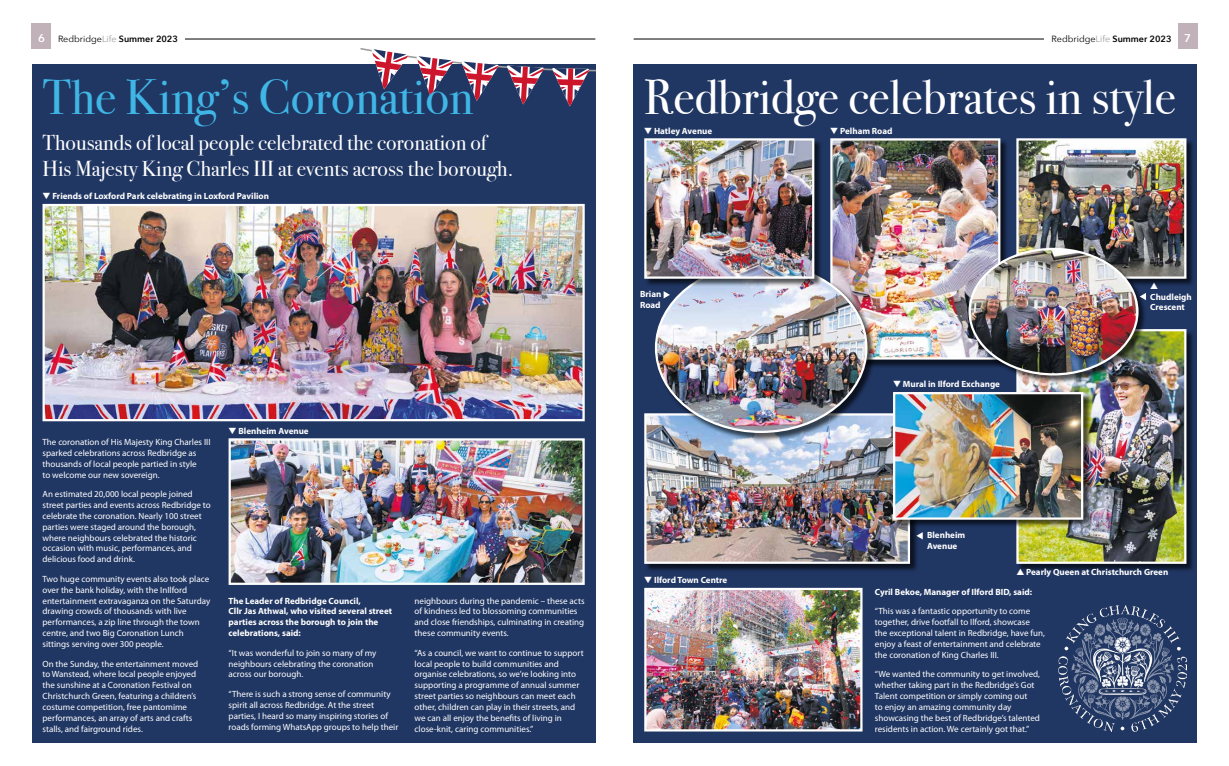
<style>
.page{position:relative;width:1229px;height:766px;background:#fff}
.page>*{position:absolute;margin:0;border:0;box-sizing:border-box;transform-origin:0 0}
.t1{font:49.5px "Bodoni Svty Two ITCTT";color:#fff}
.t2{font:49.5px "Bodoni Svty Two ITCTT";color:#3fb6e5}
.t3{font:21.75px/26.1px "Bodoni Svty Two ITCTT";color:#fff}
.t4{font:9px/10.8px "Myriad Pro";color:#fff}
.t5{font:700 9px/10.8px "Myriad Pro";color:#fff}
.t6{font:600 9px "Avenir Next";color:#000}
.s1{font-size:11.25px;color:#fff}
.s2{font-weight:400}
.s3{font-weight:400;color:#9d9d9c}
</style>
<div class="page">
<div style="left:32px;top:23px;width:19px;height:26px;background:#c1b1b8"></div>
<div style="left:1178px;top:23px;width:19px;height:26px;background:#c1b1b8"></div>
<hr style="left:185px;top:39px;width:410px;height:1px;background:#000">
<hr style="left:634px;top:39px;width:410px;height:1px;background:#000">
<div style="left:32px;top:64px;width:563px;height:678px;background:#203663"></div>
<div style="left:634px;top:64px;width:563px;height:678px;background:#203663"></div>
<img style="left:46px;top:207px;width:536px;height:211px">
<div style="left:43px;top:204px;width:542px;height:217px;border:2px solid #fff"></div>
<img style="left:232px;top:441px;width:350px;height:140px">
<div style="left:229px;top:438px;width:356px;height:146px;border:2px solid #fff"></div>
<img style="left:647px;top:590px;width:212px;height:138px">
<div style="left:644px;top:587px;width:218px;height:144px;border:2px solid #fff"></div>
<div style="left:1017px;top:139px;width:178px;height:148px;background:#000;opacity:.65"></div>
<img style="left:1019px;top:141px;width:164px;height:135px">
<div style="left:1016px;top:138px;width:170px;height:141px;border:2px solid #fff"></div>
<div style="left:831px;top:139px;width:178px;height:229px;background:#000;opacity:.65"></div>
<img style="left:833px;top:141px;width:164px;height:215px">
<div style="left:830px;top:138px;width:170px;height:221px;border:2px solid #fff"></div>
<div style="left:1017px;top:329px;width:178px;height:243px;background:#000;opacity:.65"></div>
<img style="left:1019px;top:332px;width:164px;height:228px">
<div style="left:1016px;top:329px;width:170px;height:234px;border:2px solid #fff"></div>
<img style="left:1059px;top:605px;width:127px;height:126px">
<div style="left:645px;top:413px;width:274px;height:159px;background:#000;opacity:.65"></div>
<img style="left:647px;top:416px;width:260px;height:144px">
<div style="left:644px;top:413px;width:266px;height:150px;border:2px solid #fff"></div>
<div style="left:655px;top:263px;width:221px;height:178px;background:#000;opacity:.65"></div>
<img style="left:656px;top:275px;width:210px;height:157px">
<div style="left:645px;top:139px;width:178px;height:148px;background:#000;opacity:.65"></div>
<img style="left:647px;top:141px;width:164px;height:135px">
<div style="left:644px;top:138px;width:170px;height:141px;border:2px solid #fff"></div>
<div style="left:893px;top:392px;width:199px;height:136px;background:#000;opacity:.65"></div>
<img style="left:896px;top:395px;width:184px;height:121px">
<div style="left:893px;top:392px;width:190px;height:127px;border:2px solid #fff"></div>
<div style="left:969px;top:248px;width:178px;height:136px;background:#000;opacity:.65"></div>
<img style="left:969px;top:249px;width:168px;height:125px">
<svg style="left:360px;top:48px;width:235px;height:58px"></svg>
<svg style="left:664px;top:291px;width:6px;height:7px"></svg>
<svg style="left:916px;top:532px;width:7px;height:7px"></svg>
<svg style="left:1140px;top:282px;width:18px;height:18px"></svg>
<p class="t6" style="left:38px;top:31px;width:141px"><span class="s1">6</span> <span class="s2">Redbridge</span><span class="s3">Life</span> Summer 2023</p>
<p class="t6" style="left:1051px;top:31px;width:141px"><span class="s2">Redbridge</span><span class="s3">Life</span> Summer 2023 <span class="s1">7</span></p>
<h1 class="t2" style="left:43px;top:57px;width:432px">The King’s Coronation</h1>
<h1 class="t1" style="left:644px;top:57px;width:533px">Redbridge celebrates in style</h1>
<p class="t5" style="left:644px;top:125px;width:70px">▼ Hatley Avenue</p>
<p class="t5" style="left:830px;top:125px;width:64px">▼ Pelham Road</p>
<h2 class="t3" style="left:43px;top:127px;width:472px">Thousands of local people celebrated the coronation of<br>His Majesty King Charles III at events across the borough.</h2>
<p class="t5" style="left:43px;top:191px;width:228px">▼ Friends of Loxford Park celebrating in Loxford Pavilion</p>
<p class="t4" style="left:43px;top:436px;width:169px">The coronation of His Majesty King Charles III sparked celebrations across Redbridge as thousands of local people partied in style<br>to welcome our new sovereign.</p>
<p class="t4" style="left:43px;top:489px;width:170px">An estimated 20,000 local people joined street parties and events across Redbridge to celebrate the coronation. Nearly 100 street parties were staged around the borough, where neighbours celebrated the historic occasion with music, performances, and delicious food and drink.</p>
<p class="t4" style="left:43px;top:573px;width:169px">Two huge community events also took place over the bank holiday, with the InIlford entertainment extravaganza on the Saturday drawing crowds of thousands with live performances, a zip line through the town centre, and two Big Coronation Lunch sittings serving over 300 people.</p>
<p class="t4" style="left:43px;top:658px;width:157px">On the Sunday, the entertainment moved to Wanstead, where local people enjoyed the sunshine at a Coronation Festival on Christchurch Green, featuring a children’s costume competition, free pantomime performances, an array of arts and crafts stalls, and fairground rides.</p>
<p class="t5" style="left:229px;top:425px;width:82px">▼ Blenheim Avenue</p>
<p class="t5" style="left:229px;top:595px;width:165px">The Leader of Redbridge Council,<br>Cllr Jas Athwal, who visited several street parties across the borough to join the celebrations, said:</p>
<p class="t4" style="left:229px;top:647px;width:149px">“It was wonderful to join so many of my neighbours celebrating the coronation across our borough.</p>
<p class="t4" style="left:229px;top:688px;width:171px">“There is such a strong sense of community spirit all across Redbridge. At the street parties, I heard so many inspiring stories of roads forming WhatsApp groups to help their</p>
<p class="t4" style="left:415px;top:595px;width:172px">neighbours during the pandemic – these acts of kindness led to blossoming communities and close friendships, culminating in creating these community events.</p>
<p class="t4" style="left:415px;top:647px;width:171px">“As a council, we want to continue to support local people to build communities and organise celebrations, so we’re looking into supporting a programme of annual summer street parties so neighbours can meet each other, children can play in their streets, and we can all enjoy the benefits of living in close-knit, caring communities.”</p>
<p class="t5" style="left:640px;top:289px;width:23px">Brian<br>Road</p>
<p class="t5" style="left:1150px;top:291px;width:43px">Chudleigh<br>Crescent</p>
<p class="t5" style="left:893px;top:379px;width:109px">▼ Mural in Ilford Exchange</p>
<p class="t5" style="left:644px;top:574px;width:85px">▼ Ilford Town Centre</p>
<p class="t5" style="left:927px;top:529px;width:40px">Blenheim<br>Avenue</p>
<p class="t5" style="left:1016px;top:566px;width:153px">▲ Pearly Queen at Christchurch Green</p>
<p class="t5" style="left:875px;top:586px;width:159px">Cyril Bekoe, Manager of Ilford BID, said:</p>
<p class="t4" style="left:875px;top:606px;width:172px">“This was a fantastic opportunity to come together, drive footfall to Ilford, showcase<br>the exceptional talent in Redbridge, have fun, enjoy a feast of entertainment and celebrate the coronation of King Charles III.</p>
<p class="t4" style="left:875px;top:669px;width:167px">“We wanted the community to get involved, whether taking part in the Redbridge’s Got Talent competition or simply coming out<br>to enjoy an amazing community day showcasing the best of Redbridge’s talented residents in action. We certainly got that.”</p>
</div>
